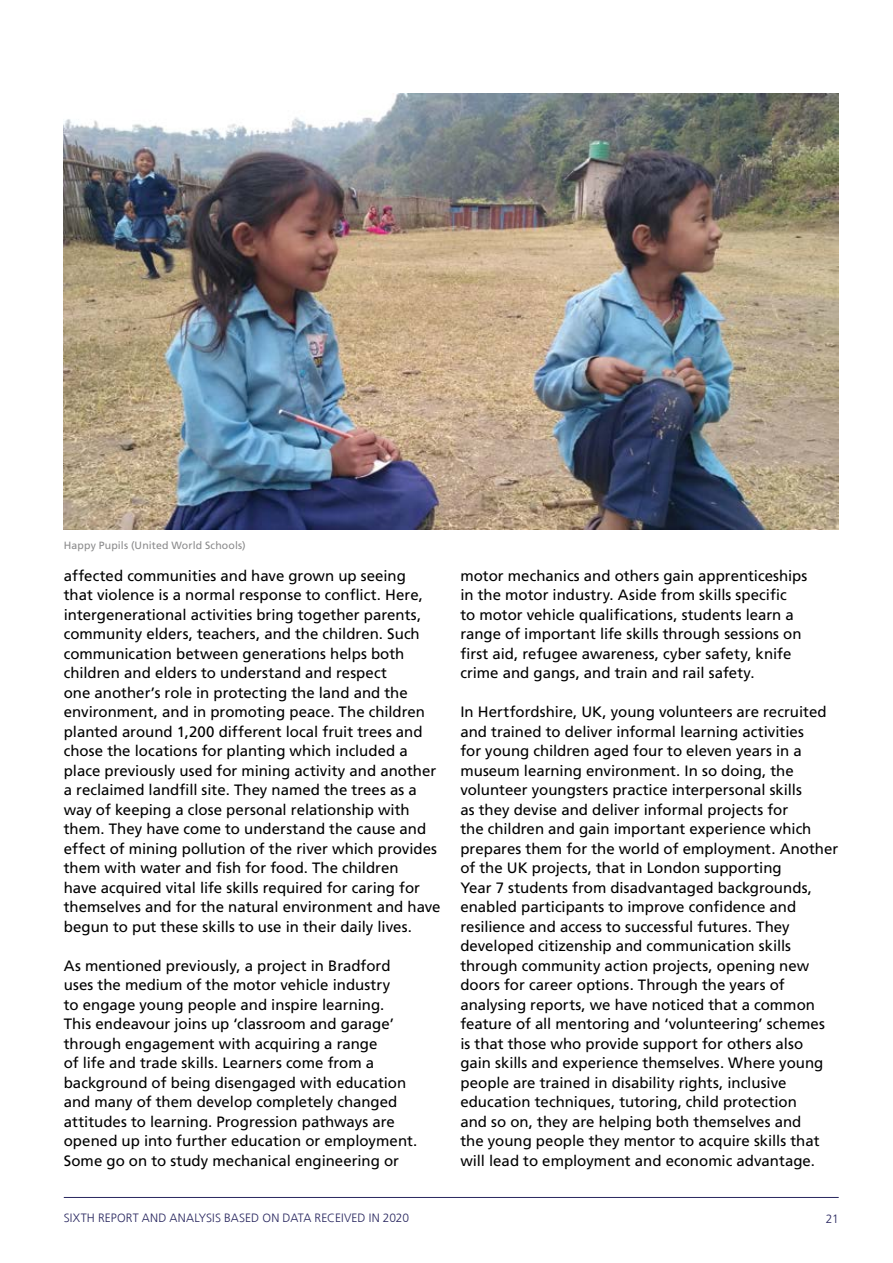
<style>
.page{position:relative;width:893px;height:1263px;background:#fff}
.page>*{position:absolute;margin:0;border:0;box-sizing:border-box;transform-origin:0 0}
.t1{font:15px/19.5px "Frutiger LT Com";color:#000}
.t2{font:300 12px "Frutiger LT Com";letter-spacing:.005em;color:#27255e}
.t3{font:10.5px "Frutiger LT Com";letter-spacing:.015em;color:#8b8b8c}
</style>
<div class="page">
<hr style="left:64px;top:1197px;width:775px;height:1px;background:#27255e">
<img style="left:64px;top:94px;width:775px;height:436px">
<p class="t3" style="left:64px;top:540px;width:183px">Happy Pupils (United World Schools)</p>
<p class="t1" style="left:64px;top:566px;width:378px">affected communities and have grown up seeing<br>that violence is a normal response to conflict. Here, intergenerational activities bring together parents, community elders, teachers, and the children. Such communication between generations helps both children and elders to understand and respect<br>one another’s role in protecting the land and the environment, and in promoting peace. The children planted around 1,200 different local fruit trees and chose the locations for planting which included a place previously used for mining activity and another a reclaimed landfill site. They named the trees as a way of keeping a close personal relationship with them. They have come to understand the cause and effect of mining pollution of the river which provides them with water and fish for food. The children<br>have acquired vital life skills required for caring for themselves and for the natural environment and have begun to put these skills to use in their daily lives.</p>
<p class="t1" style="left:64px;top:956px;width:355px">As mentioned previously, a project in Bradford uses the medium of the motor vehicle industry<br>to engage young people and inspire learning.<br>This endeavour joins up ‘classroom and garage’ through engagement with acquiring a range<br>of life and trade skills. Learners come from a background of being disengaged with education and many of them develop completely changed attitudes to learning. Progression pathways are opened up into further education or employment.<br>Some go on to study mechanical engineering or</p>
<p class="t1" style="left:460px;top:566px;width:349px">motor mechanics and others gain apprenticeships in the motor industry. Aside from skills specific<br>to motor vehicle qualifications, students learn a range of important life skills through sessions on first aid, refugee awareness, cyber safety, knife crime and gangs, and train and rail safety.</p>
<p class="t1" style="left:460px;top:702px;width:379px">In Hertfordshire, UK, young volunteers are recruited and trained to deliver informal learning activities<br>for young children aged four to eleven years in a museum learning environment. In so doing, the volunteer youngsters practice interpersonal skills<br>as they devise and deliver informal projects for<br>the children and gain important experience which prepares them for the world of employment. Another of the UK projects, that in London supporting<br>Year 7 students from disadvantaged backgrounds, enabled participants to improve confidence and resilience and access to successful futures. They developed citizenship and communication skills through community action projects, opening new doors for career options. Through the years of analysing reports, we have noticed that a common feature of all mentoring and ‘volunteering’ schemes is that those who provide support for others also<br>gain skills and experience themselves. Where young people are trained in disability rights, inclusive education techniques, tutoring, child protection<br>and so on, they are helping both themselves and<br>the young people they mentor to acquire skills that will lead to employment and economic advantage.</p>
<p class="t2" style="left:64px;top:1211px;width:347px">SIXTH REPORT AND ANALYSIS BASED ON DATA RECEIVED IN 2020</p>
<p class="t2" style="left:826px;top:1212px;width:14px">21</p>
</div>
